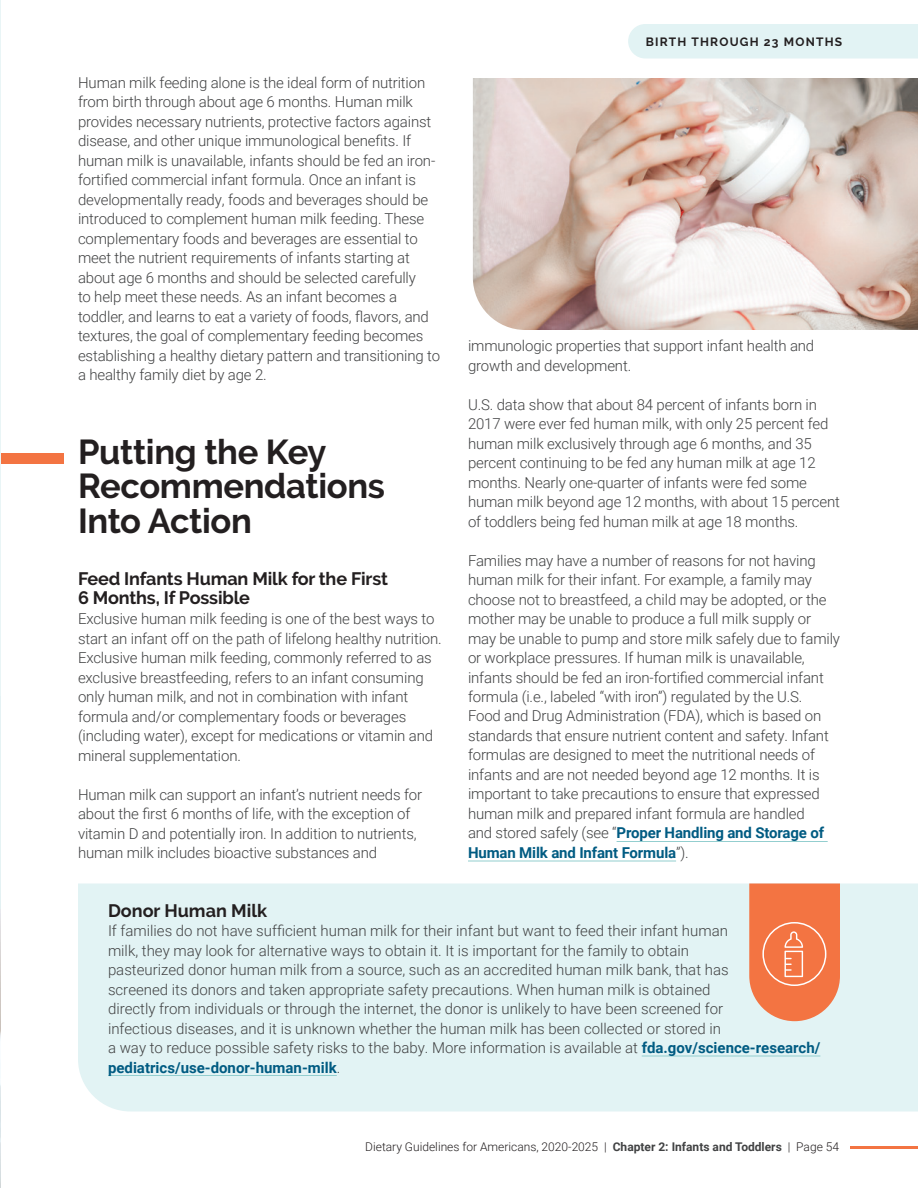
<style>
.page{position:relative;width:918px;height:1188px;background:#fff}
.page>*{position:absolute;margin:0;border:0;box-sizing:border-box;transform-origin:0 0}
.t1{font:700 34.5px/34.5px "Raleway";letter-spacing:-.01em;color:#231f20}
.t2{font:700 18px/19.5px "Raleway";letter-spacing:-.01em;color:#231f20}
.t3{font:300 15px/19.5px "Roboto";letter-spacing:-.01em;color:#414243}
.t4{font:300 12px "Roboto";color:#231f20}
.t5{font:700 12px "Raleway";letter-spacing:.1em;color:#231f20}
.s1{font-weight:700;color:#005b82}
.s2{font-weight:700;color:#414243}
</style>
<div class="page">
<div style="left:628px;top:24px;width:290px;height:34px;background:#e2f3f4"></div>
<img style="left:473px;top:78px;width:445px;height:252px">
<hr style="left:850px;top:1146px;width:68px;height:2px;background:#f37442">
<div style="left:78px;top:884px;width:840px;height:228px;background:#e2f3f4"></div>
<hr style="left:642px;top:1056px;width:178px;height:1px;background:#93cecf">
<hr style="left:108px;top:1075px;width:229px;height:1px;background:#93cecf">
<svg style="left:749px;top:884px;width:91px;height:137px;background:#f28256"></svg>
<img style="left:0;top:909px;width:1px;height:279px">
<svg style="left:0;top:0;width:1px;height:909px"></svg>
<div style="left:1px;top:454px;width:62px;height:10px;background:#f37442"></div>
<hr style="left:617px;top:841px;width:211px;height:1px;background:#93cecf">
<hr style="left:468px;top:861px;width:208px;height:1px;background:#93cecf">
<p class="t3" style="left:78px;top:72px;width:364px">Human milk feeding alone is the ideal form of nutrition from birth through about age 6 months. Human milk provides necessary nutrients, protective factors against disease, and other unique immunological benefits. If human milk is unavailable, infants should be fed an iron&shy;fortified commercial infant formula. Once an infant is developmentally ready, foods and beverages should be introduced to complement human milk feeding. These complementary foods and beverages are essential to meet the nutrient requirements of infants starting at about age 6 months and should be selected carefully<br>to help meet these needs. As an infant becomes a toddler, and learns to eat a variety of foods, flavors, and textures, the goal of complementary feeding becomes establishing a healthy dietary pattern and transitioning to a healthy family diet by age 2.</p>
<h1 class="t1" style="left:78px;top:434px;width:309px">Putting the Key<br>Recommendations<br>Into Action</h1>
<p class="t2" style="left:78px;top:569px;width:312px">Feed Infants Human Milk for the First<br>6 Months, If Possible</p>
<p class="t3" style="left:78px;top:608px;width:365px">Exclusive human milk feeding is one of the best ways to start an infant off on the path of lifelong healthy nutrition.<br>Exclusive human milk feeding, commonly referred to as exclusive breastfeeding, refers to an infant consuming only human milk, and not in combination with infant formula and/or complementary foods or beverages (including water), except for medications or vitamin and mineral supplementation.</p>
<p class="t3" style="left:78px;top:784px;width:346px">Human milk can support an infant’s nutrient needs for about the first 6 months of life, with the exception of vitamin D and potentially iron. In addition to nutrients, human milk includes bioactive substances and</p>
<p class="t5" style="left:646px;top:35px;width:198px">BIRTH THROUGH 23 MONTHS</p>
<p class="t3" style="left:468px;top:335px;width:348px">immunologic properties that support infant health and growth and development.</p>
<p class="t3" style="left:468px;top:394px;width:373px">U.S. data show that about 84 percent of infants born in 2017 were ever fed human milk, with only 25 percent fed human milk exclusively through age 6 months, and 35 percent continuing to be fed any human milk at age 12 months. Nearly one-quarter of infants were fed some human milk beyond age 12 months, with about 15 percent of toddlers being fed human milk at age 18 months.</p>
<p class="t3" style="left:468px;top:550px;width:374px">Families may have a number of reasons for not having human milk for their infant. For example, a family may choose not to breastfeed, a child may be adopted, or the mother may be unable to produce a full milk supply or may be unable to pump and store milk safely due to family or workplace pressures. If human milk is unavailable, infants should be fed an iron-fortified commercial infant formula (i.e., labeled “with iron”) regulated by the U.S.<br>Food and Drug Administration (FDA), which is based on standards that ensure nutrient content and safety. Infant formulas are designed to meet the nutritional needs of infants and are not needed beyond age 12 months. It is important to take precautions to ensure that expressed human milk and prepared infant formula are handled<br>and stored safely (see “<span class="s1">Proper Handling and Storage of Human Milk and Infant Formula</span>”).</p>
<p class="t2" style="left:108px;top:901px;width:161px">Donor Human Milk</p>
<p class="t3" style="left:108px;top:920px;width:714px">If families do not have sufficient human milk for their infant but want to feed their infant human<br>milk, they may look for alternative ways to obtain it. It is important for the family to obtain<br>pasteurized donor human milk from a source, such as an accredited human milk bank, that has<br>screened its donors and taken appropriate safety precautions. When human milk is obtained<br>directly from individuals or through the internet, the donor is unlikely to have been screened for<br>infectious diseases, and it is unknown whether the human milk has been collected or stored in<br>a way to reduce possible safety risks to the baby. More information is available at <span class="s1">fda.gov/science-research/ pediatrics/use-donor-human-milk</span>.</p>
<p class="t4" style="left:365px;top:1138px;width:475px">Dietary Guidelines for Americans, 2020-2025 | <span class="s2">Chapter 2: Infants and Toddlers</span> | Page 54</p>
</div>
